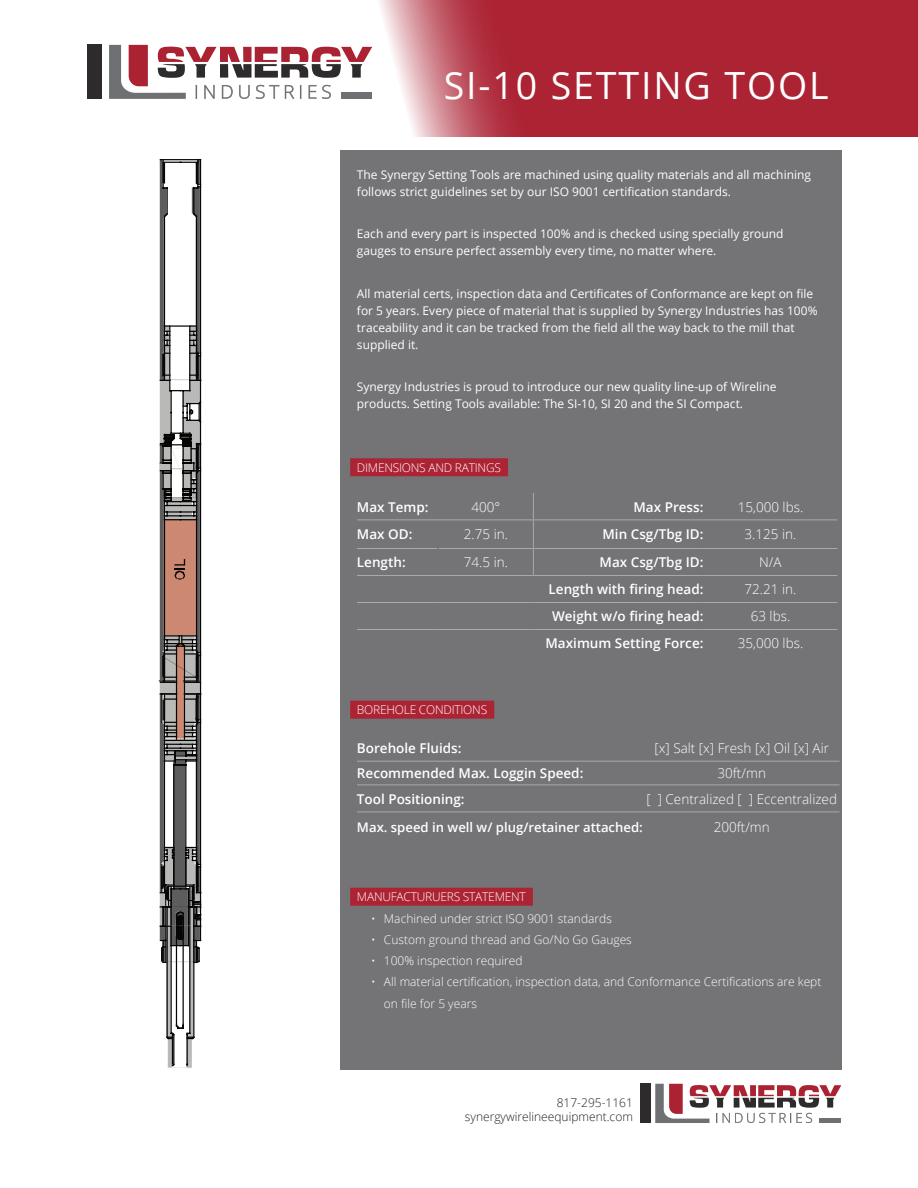
<style>
.page{position:relative;width:918px;height:1188px;background:#fff}
.page>*{position:absolute;margin:0;border:0;box-sizing:border-box;transform-origin:0 0}
.Car_model{font:37.5px "Open Sans";letter-spacing:.05em;color:#fff}
.Body___M4{font:600 13.5px "Open Sans";color:#fff}
.Body___M4-2{font:300 13.5px "Open Sans";color:#fff}
.Body___M4-3{font:600 13.2px "Open Sans";color:#fff}
.Normal_text_left{font:12px/17px "Open Sans";color:#fff}
.Subtitle_normal{font:300 12px/21.3px "Open Sans";color:#fff}
.Subtitle_normal-2{font:300 12px "Open Sans";letter-spacing:-.02em;color:#fff}
.t1{font:300 12px "Open Sans";color:#231f20}
</style>
<div class="page">
<div style="left:340px;top:150px;width:502px;height:919px;background:#747375"></div>
<div style="left:350px;top:458px;width:158px;height:18px;background:#ac2334"></div>
<div style="left:350px;top:701px;width:144px;height:18px;background:#ac2334"></div>
<div style="left:350px;top:888px;width:183px;height:18px;background:#ac2334"></div>
<hr style="left:357px;top:520px;width:81px;height:1px;background:#a7aaac">
<hr style="left:438px;top:520px;width:95px;height:1px;background:#a7aaac">
<hr style="left:533px;top:520px;width:170px;height:1px;background:#a7aaac">
<hr style="left:703px;top:520px;width:134px;height:1px;background:#a7aaac">
<hr style="left:357px;top:548px;width:80px;height:1px;background:#a7aaac">
<hr style="left:439px;top:548px;width:94px;height:1px;background:#a7aaac">
<hr style="left:533px;top:548px;width:170px;height:1px;background:#a7aaac">
<hr style="left:703px;top:548px;width:134px;height:1px;background:#a7aaac">
<hr style="left:357px;top:575px;width:81px;height:1px;background:#a7aaac">
<hr style="left:438px;top:575px;width:95px;height:1px;background:#a7aaac">
<hr style="left:533px;top:575px;width:170px;height:1px;background:#a7aaac">
<hr style="left:703px;top:575px;width:134px;height:1px;background:#a7aaac">
<hr style="left:357px;top:602px;width:81px;height:1px;background:#a7aaac">
<hr style="left:438px;top:602px;width:95px;height:1px;background:#a7aaac">
<hr style="left:533px;top:602px;width:170px;height:1px;background:#a7aaac">
<hr style="left:703px;top:602px;width:134px;height:1px;background:#a7aaac">
<hr style="left:357px;top:629px;width:81px;height:1px;background:#a7aaac">
<hr style="left:438px;top:629px;width:95px;height:1px;background:#a7aaac">
<hr style="left:533px;top:629px;width:170px;height:1px;background:#a7aaac">
<hr style="left:703px;top:629px;width:134px;height:1px;background:#a7aaac">
<svg style="left:533px;top:493px;width:1px;height:82px"></svg>
<hr style="left:357px;top:761px;width:287px;height:1px;background:#a7aaac">
<hr style="left:644px;top:761px;width:196px;height:1px;background:#a7aaac">
<hr style="left:357px;top:785px;width:287px;height:1px;background:#a7aaac">
<hr style="left:644px;top:785px;width:196px;height:1px;background:#a7aaac">
<hr style="left:357px;top:812px;width:287px;height:1px;background:#a7aaac">
<hr style="left:644px;top:812px;width:196px;height:1px;background:#a7aaac">
<svg style="left:158px;top:159px;width:43px;height:909px"></svg>
<svg style="left:87px;top:0;width:831px;height:137px;fill:#ac2334"></svg>
<div style="left:87px;top:45px;width:15px;height:54px;background:#2e2b2c"></div>
<svg style="left:109px;top:45px;width:263px;height:54px"></svg>
<div style="left:640px;top:1084px;width:10px;height:39px;background:#2e2b2c"></div>
<svg style="left:655px;top:1084px;width:186px;height:39px"></svg>
<p class="Car_model" style="left:444px;top:59px;width:386px">SI-10 SETTING TOOL</p>
<p class="Normal_text_left" style="left:357px;top:165px;width:456px">The Synergy Setting Tools are machined using quality materials and all machining follows strict guidelines set by our ISO 9001 certification standards.</p>
<p class="Normal_text_left" style="left:357px;top:225px;width:428px">Each and every part is inspected 100% and is checked using specially ground gauges to ensure perfect assembly every time, no matter where.</p>
<p class="Normal_text_left" style="left:357px;top:285px;width:462px">All material certs, inspection data and Certificates of Conformance are kept on file for 5 years. Every piece of material that is supplied by Synergy Industries has 100% traceability and it can be tracked from the field all the way back to the mill that supplied it.</p>
<p class="Normal_text_left" style="left:357px;top:378px;width:421px">Synergy Industries is proud to introduce our new quality line-up of Wireline products. Setting Tools available: The SI-10, SI 20 and the SI Compact.</p>
<p class="Subtitle_normal-2" style="left:357px;top:459px;width:146px">DIMENSIONS AND RATINGS</p>
<p class="Body___M4" style="left:357px;top:497px;width:73px">Max Temp:</p>
<p class="Body___M4-2" style="left:471px;top:497px;width:30px">400°</p>
<p class="Body___M4" style="left:633px;top:497px;width:71px">Max Press:</p>
<p class="Body___M4-2" style="left:738px;top:497px;width:67px">15,000 lbs.</p>
<p class="Body___M4" style="left:357px;top:525px;width:57px">Max OD:</p>
<p class="Body___M4-2" style="left:464px;top:525px;width:46px">2.75 in.</p>
<p class="Body___M4" style="left:602px;top:525px;width:103px">Min Csg/Tbg ID:</p>
<p class="Body___M4-2" style="left:745px;top:525px;width:53px">3.125 in.</p>
<p class="Body___M4" style="left:357px;top:553px;width:50px">Length:</p>
<p class="Body___M4-2" style="left:464px;top:553px;width:46px">74.5 in.</p>
<p class="Body___M4" style="left:600px;top:553px;width:105px">Max Csg/Tbg ID:</p>
<p class="Body___M4-2" style="left:759px;top:553px;width:24px">N/A</p>
<p class="Body___M4" style="left:549px;top:580px;width:156px">Length with firing head:</p>
<p class="Body___M4-2" style="left:745px;top:580px;width:53px">72.21 in.</p>
<p class="Body___M4" style="left:552px;top:607px;width:153px">Weight w/o firing head:</p>
<p class="Body___M4-2" style="left:751px;top:607px;width:41px">63 lbs.</p>
<p class="Body___M4" style="left:546px;top:634px;width:159px">Maximum Setting Force:</p>
<p class="Body___M4-2" style="left:738px;top:634px;width:67px">35,000 lbs.</p>
<p class="Subtitle_normal-2" style="left:357px;top:702px;width:132px">BOREHOLE CONDITIONS</p>
<p class="Body___M4" style="left:357px;top:739px;width:106px">Borehole Fluids:</p>
<p class="Body___M4-2" style="left:655px;top:739px;width:176px">[x] Salt [x] Fresh [x] Oil [x] Air</p>
<p class="Body___M4" style="left:357px;top:764px;width:228px">Recommended Max. Loggin Speed:</p>
<p class="Body___M4-2" style="left:718px;top:764px;width:50px">30ft/mn</p>
<p class="Body___M4" style="left:357px;top:789px;width:109px">Tool Positioning:</p>
<p class="Body___M4-2" style="left:646px;top:789px;width:192px">[ ] Centralized [ ] Eccentralized</p>
<p class="Body___M4-3" style="left:357px;top:818px;width:287px">Max. speed in well w/ plug/retainer attached:</p>
<p class="Body___M4-2" style="left:714px;top:818px;width:58px">200ft/mn</p>
<p class="Subtitle_normal-2" style="left:357px;top:889px;width:170px">MANUFACTURUERS STATEMENT</p>
<p class="Subtitle_normal" style="left:371px;top:907px;width:242px">• Machined under strict ISO 9001 standards</p>
<p class="Subtitle_normal" style="left:371px;top:929px;width:262px">• Custom ground thread and Go/No Go Gauges</p>
<p class="Subtitle_normal" style="left:371px;top:950px;width:153px">• 100% inspection required</p>
<p class="Subtitle_normal" style="left:384px;top:971px;width:439px;text-indent:-13px">• All material certification, inspection data, and Conformance Certifications are kept on file for 5 years</p>
<p class="t1" style="left:557px;top:1094px;width:78px">817-295-1161</p>
<p class="t1" style="left:465px;top:1109px;width:170px">synergywirelineequipment.com</p>
</div>
